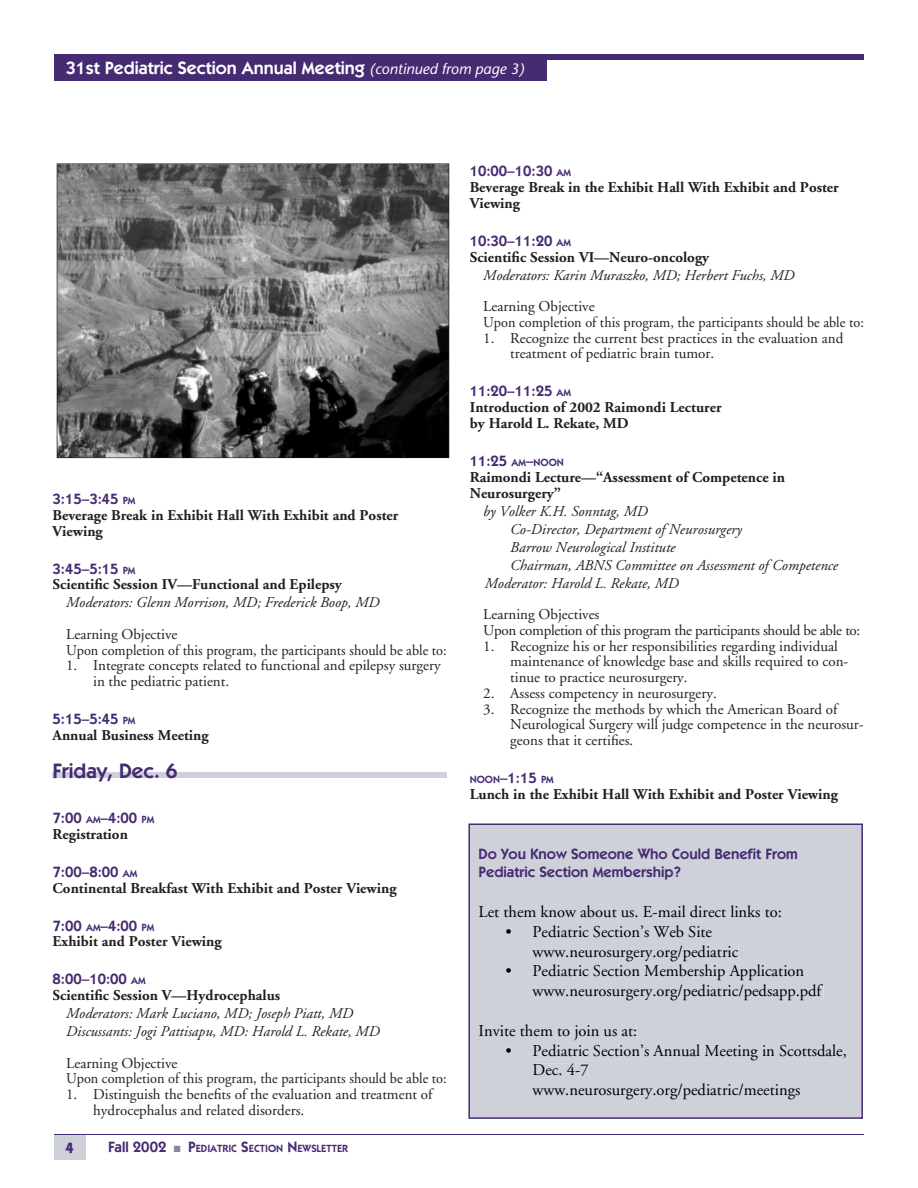
<style>
.page{position:relative;width:918px;height:1188px;background:#fff}
.page>*{position:absolute;margin:0;border:0;box-sizing:border-box;transform-origin:0 0}
.t1{font:600 21px "Itc Kabel";color:#462b72}
.t2{font:600 18px "Itc Kabel";color:#fff}
.t3{font:16.5px/19.8px "Adobe Garamond";color:#000}
.t4{font:15px/15.8px "Adobe Garamond";color:#231f20}
.t5{font:700 15px/15.8px "Adobe Garamond";color:#231f20}
.t6{font:italic 15px/18px "Adobe Garamond";color:#231f20}
.t7{font:600 15px/18.8px "Itc Kabel";color:#462b72}
.t8{font:15px/15.8px "Adobe Garamond";letter-spacing:-.02em;color:#231f20}
.t9{font:700 15px "Itc Kabel";color:#462b72}
.t10{font:600 10.5px "Itc Kabel";color:#462b72}
.s1{font-family:"Stone Sans";font-weight:400;font-style:italic;font-size:15px}
.s2{font-size:10.5px}
.s3{font-size:15px}
.s4{color:#89869f}
</style>
<div class="page">
<hr style="left:54px;top:1134px;width:810px;height:1px;background:#462b72">
<div style="left:54px;top:54px;width:810px;height:6px;background:#462b72"></div>
<div style="left:54px;top:1135px;width:31px;height:25px;background:#cfd1da"></div>
<div style="left:53px;top:772px;width:394px;height:6px;background:#cfd1da"></div>
<div style="left:54px;top:54px;width:492px;height:27px;background:#462b72"></div>
<svg style="left:57px;top:163px;width:392px;height:245px;background:#808080"></svg>
<img style="left:57px;top:408px;width:392px;height:50px">
<img style="left:57px;top:164px;width:50px;height:245px">
<img style="left:399px;top:164px;width:50px;height:245px">
<img style="left:105px;top:164px;width:295px;height:49px">
<div style="left:470px;top:825px;width:391px;height:292px;background:#cfd1da"></div>
<div style="left:479px;top:905px;width:302px;height:12px;background:#cfd1da"></div>
<svg style="left:506px;top:929px;width:5px;height:5px"></svg>
<div style="left:533px;top:925px;width:179px;height:12px;background:#cfd1da"></div>
<div style="left:533px;top:945px;width:205px;height:16px;background:#cfd1da"></div>
<svg style="left:506px;top:969px;width:5px;height:4px"></svg>
<div style="left:533px;top:965px;width:271px;height:16px;background:#cfd1da"></div>
<div style="left:533px;top:984px;width:290px;height:17px;background:#cfd1da"></div>
<div style="left:479px;top:1024px;width:157px;height:16px;background:#cfd1da"></div>
<svg style="left:506px;top:1048px;width:5px;height:4px"></svg>
<div style="left:533px;top:1044px;width:314px;height:16px;background:#cfd1da"></div>
<div style="left:533px;top:1064px;width:55px;height:12px;background:#cfd1da"></div>
<div style="left:533px;top:1083px;width:267px;height:17px;background:#cfd1da"></div>
<hr style="left:468px;top:824px;width:2px;height:294px;background:#462b72">
<hr style="left:469px;top:1117px;width:393px;height:2px;background:#462b72">
<hr style="left:861px;top:824px;width:2px;height:294px;background:#462b72">
<hr style="left:469px;top:824px;width:393px;height:1px;background:#462b72">
<p class="t2" style="left:66px;top:57px;width:460px">31st Pediatric Section Annual Meeting <span class="s1">(continued from page 3)</span></p>
<p class="t7" style="left:53px;top:489px;width:84px">3:15–3:45 <span class="s2">PM</span></p>
<p class="t5" style="left:53px;top:507px;width:347px">Beverage Break in Exhibit Hall With Exhibit and Poster<br>Viewing</p>
<p class="t7" style="left:53px;top:559px;width:84px">3:45–5:15 <span class="s2">PM</span></p>
<p class="t5" style="left:53px;top:577px;width:291px">Scientific Session IV—Functional and Epilepsy</p>
<p class="t6" style="left:66px;top:594px;width:315px">Moderators: Glenn Morrison, MD; Frederick Boop, MD</p>
<p class="t4" style="left:66px;top:627px;width:382px">Learning Objective<br>Upon completion of this program, the participants should be able to:</p>
<p class="t4" style="left:93px;top:658px;width:349px;text-indent:-27px">1. Integrate concepts related to functional and epilepsy surgery in the pediatric patient.</p>
<p class="t7" style="left:53px;top:710px;width:84px">5:15–5:45 <span class="s2">PM</span></p>
<p class="t5" style="left:53px;top:728px;width:158px">Annual Business Meeting</p>
<h1 class="t1" style="left:53px;top:759px;width:126px">Friday, Dec. 6</h1>
<p class="t7" style="left:53px;top:808px;width:103px">7:00 <span class="s2">AM</span>–4:00 <span class="s2">PM</span></p>
<p class="t5" style="left:53px;top:826px;width:77px">Registration</p>
<p class="t7" style="left:53px;top:862px;width:86px">7:00–8:00 <span class="s2">AM</span></p>
<p class="t5" style="left:53px;top:880px;width:345px">Continental Breakfast With Exhibit and Poster Viewing</p>
<p class="t7" style="left:53px;top:916px;width:103px">7:00 <span class="s2">AM</span>–4:00 <span class="s2">PM</span></p>
<p class="t5" style="left:53px;top:934px;width:171px">Exhibit and Poster Viewing</p>
<p class="t7" style="left:53px;top:970px;width:94px">8:00–10:00 <span class="s2">AM</span></p>
<p class="t5" style="left:53px;top:988px;width:229px">Scientific Session V—Hydrocephalus</p>
<p class="t6" style="left:66px;top:1005px;width:315px">Moderators: Mark Luciano, MD; Joseph Piatt, MD<br>Discussants: Jogi Pattisapu, MD: Harold L. Rekate, MD</p>
<p class="t4" style="left:66px;top:1055px;width:382px">Learning Objective<br>Upon completion of this program, the participants should be able to:</p>
<p class="t4" style="left:93px;top:1087px;width:341px;text-indent:-27px">1. Distinguish the benefits of the evaluation and treatment of hydrocephalus and related disorders.</p>
<p class="t9" style="left:65px;top:1139px;width:10px">4</p>
<p class="t10" style="left:108px;top:1142px;width:242px"><span class="s3">Fall 2002</span> <span class="s4">■</span> <span class="s3">P</span>EDIATRIC <span class="s3">S</span>ECTION <span class="s3">N</span>EWSLETTER</p>
<p class="t7" style="left:470px;top:162px;width:103px">10:00–10:30 <span class="s2">AM</span></p>
<p class="t5" style="left:470px;top:180px;width:371px">Beverage Break in the Exhibit Hall With Exhibit and Poster<br>Viewing</p>
<p class="t7" style="left:470px;top:231px;width:103px">10:30–11:20 <span class="s2">AM</span></p>
<p class="t5" style="left:470px;top:249px;width:241px">Scientific Session VI—Neuro-oncology</p>
<p class="t6" style="left:483px;top:266px;width:313px">Moderators: Karin Muraszko, MD; Herbert Fuchs, MD</p>
<p class="t4" style="left:483px;top:299px;width:382px">Learning Objective<br>Upon completion of this program, the participants should be able to:</p>
<p class="t4" style="left:510px;top:330px;width:335px;text-indent:-27px">1. Recognize the current best practices in the evaluation and treatment of pediatric brain tumor.</p>
<p class="t7" style="left:470px;top:382px;width:103px">11:20–11:25 <span class="s2">AM</span></p>
<p class="t5" style="left:470px;top:400px;width:253px">Introduction of 2002 Raimondi Lecturer by Harold L. Rekate, MD</p>
<p class="t7" style="left:470px;top:451px;width:96px">11:25 <span class="s2">AM</span>–<span class="s2">NOON</span></p>
<p class="t5" style="left:470px;top:469px;width:317px">Raimondi Lecture—“Assessment of Competence in<br>Neurosurgery”</p>
<p class="t6" style="left:483px;top:502px;width:166px">by Volker K.H. Sonntag, MD</p>
<p class="t6" style="left:510px;top:520px;width:233px">Co-Director, Department of Neurosurgery</p>
<p class="t6" style="left:510px;top:538px;width:167px">Barrow Neurological Institute</p>
<p class="t6" style="left:510px;top:556px;width:329px">Chairman, ABNS Committee on Assessment of Competence</p>
<p class="t6" style="left:485px;top:574px;width:196px">Moderator: Harold L. Rekate, MD</p>
<p class="t8" style="left:483px;top:607px;width:379px">Learning Objectives<br>Upon completion of this program the participants should be able to:</p>
<p class="t4" style="left:510px;top:638px;width:340px;text-indent:-27px">1. Recognize his or her responsibilities regarding individual maintenance of knowledge base and skills required to con&shy;tinue to practice neurosurgery.</p>
<p class="t4" style="left:483px;top:686px;width:235px">2. Assess competency in neurosurgery.</p>
<p class="t4" style="left:510px;top:701px;width:355px;text-indent:-27px">3. Recognize the methods by which the American Board of<br>Neurological Surgery will judge competence in the neurosur&shy;geons that it certifies.</p>
<p class="t10" style="left:470px;top:773px;width:86px">NOON<span class="s3">–1:15</span> PM</p>
<p class="t5" style="left:470px;top:787px;width:370px">Lunch in the Exhibit Hall With Exhibit and Poster Viewing</p>
<p class="t7" style="left:479px;top:844px;width:321px">Do You Know Someone Who Could Benefit From<br>Pediatric Section Membership?</p>
<p class="t3" style="left:479px;top:902px;width:305px">Let them know about us. E-mail direct links to:</p>
<p class="t3" style="left:533px;top:922px;width:207px;text-indent:-27px">• Pediatric Section’s Web Site www.neurosurgery.org/pediatric</p>
<p class="t3" style="left:533px;top:962px;width:290px;text-indent:-27px">• Pediatric Section Membership Application www.neurosurgery.org/pediatric/pedsapp.pdf</p>
<p class="t3" style="left:479px;top:1021px;width:160px">Invite them to join us at:</p>
<p class="t3" style="left:533px;top:1041px;width:316px;text-indent:-27px">• Pediatric Section’s Annual Meeting in Scottsdale,<br>Dec. 4-7 www.neurosurgery.org/pediatric/meetings</p>
</div>
